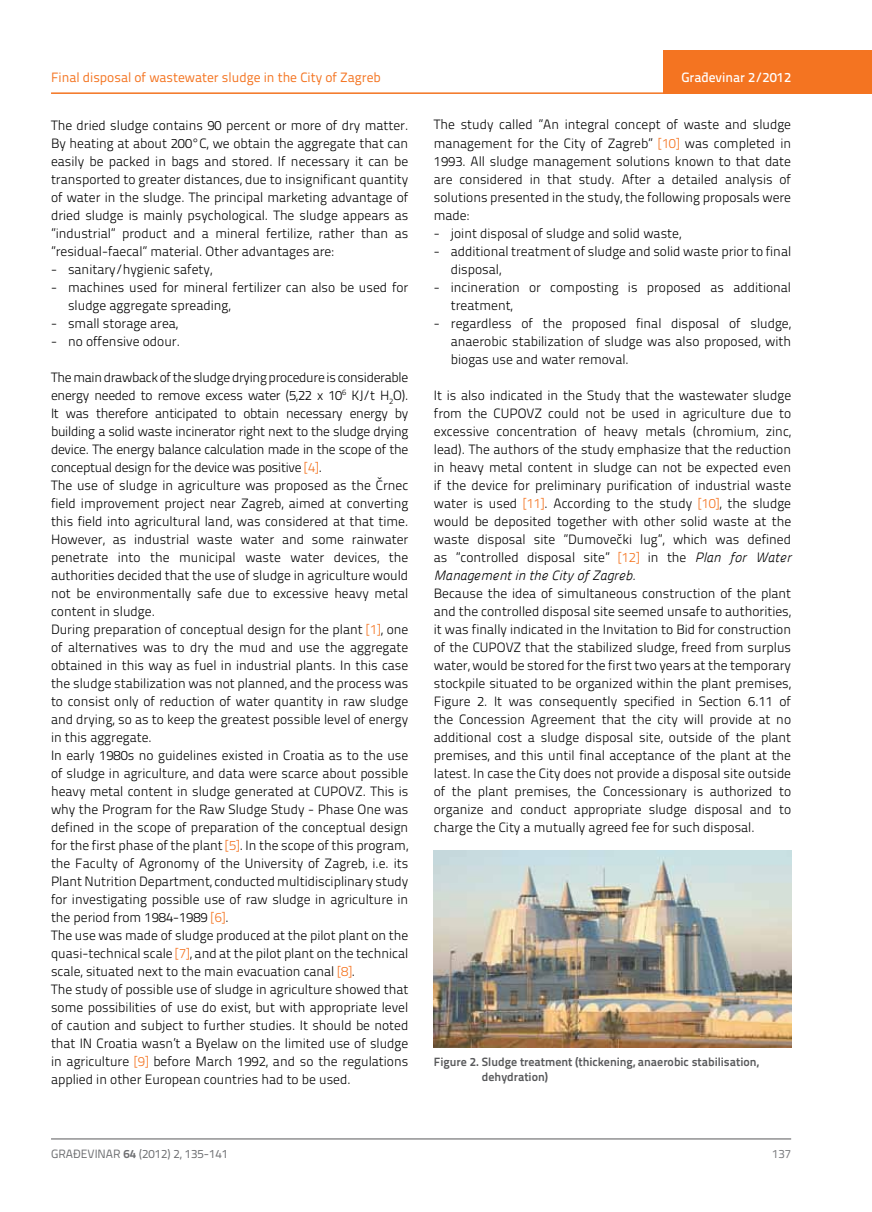
<style>
.page{position:relative;width:872px;height:1212px;background:#fff}
.page>*{position:absolute;margin:0;border:0;box-sizing:border-box;transform-origin:0 0}
.t1{font:300 13.5px/18px "Titillium Text 22 L";color:#000;text-align:justify}
.t2{font:13.5px "Titillium Text 22 L";color:#f47421}
.t3{font:italic 13.5px "Panefresco 250 wt";color:#000}
.t4{font:500 13.5px "Titillium Text 22 L";color:#fff}
.t5{font:700 12px/15px "Titillium Text 22 L";color:#58595b}
.t6{font:12px "Titillium Text 22 L";color:#6d6e71}
.t7{font:12px "Titillium Text 22 L";color:#797a7d}
.s1{color:#f47421}
.s2{font-family:"Panefresco 250 wt";font-weight:400;font-style:italic}
.s3{font-weight:700}
</style>
<div class="page">
<hr style="left:51px;top:92px;width:821px;height:2px;background:#f47421">
<div style="left:663px;top:50px;width:209px;height:44px;background:#f47421"></div>
<hr style="left:51px;top:1139px;width:740px;height:1px;background:#58595b">
<img style="left:434px;top:850px;width:357px;height:198px">
<p class="t2" style="left:51px;top:68px;width:331px">Final disposal of wastewater sludge in the City of Zagreb</p>
<p class="t4" style="left:681px;top:67px;width:111px">Građevinar 2/2012</p>
<p class="t1" style="left:51px;top:115px;width:359px">The dried sludge contains 90 percent or more of dry matter.<br>By heating at about 200°C, we obtain the aggregate that can easily be packed in bags and stored. If necessary it can be transported to greater distances, due to insignificant quantity of water in the sludge. The principal marketing advantage of dried sludge is mainly psychological. The sludge appears as ”industrial” product and a mineral fertilize, rather than as ”residual-faecal” material. Other advantages are:</p>
<p class="t1" style="left:51px;top:259px;width:163px">- sanitary/hygienic safety,</p>
<p class="t1" style="left:68px;top:277px;width:342px;text-indent:-17px">- machines used for mineral fertilizer can also be used for sludge aggregate spreading,</p>
<p class="t1" style="left:51px;top:313px;width:129px">- small storage area,</p>
<p class="t1" style="left:51px;top:331px;width:130px">- no offensive odour.</p>
<p class="t1" style="left:51px;top:367px;width:359px;text-align:left">The main drawback of the sludge drying procedure is considerable energy needed to remove excess water (5,22 x 10<sup>6</sup> KJ/t H<sub>2</sub>O).<br>It was therefore anticipated to obtain necessary energy by building a solid waste incinerator right next to the sludge drying device. The energy balance calculation made in the scope of the conceptual design for the device was positive <span class="s1">[4]</span>.<br>The use of sludge in agriculture was proposed as the Črnec field improvement project near Zagreb, aimed at converting this field into agricultural land, was considered at that time.<br>However, as industrial waste water and some rainwater penetrate into the municipal waste water devices, the authorities decided that the use of sludge in agriculture would not be environmentally safe due to excessive heavy metal content in sludge.<br>During preparation of conceptual design for the plant <span class="s1">[1]</span>, one of alternatives was to dry the mud and use the aggregate obtained in this way as fuel in industrial plants. In this case the sludge stabilization was not planned, and the process was to consist only of reduction of water quantity in raw sludge and drying, so as to keep the greatest possible level of energy in this aggregate.<br>In early 1980s no guidelines existed in Croatia as to the use of sludge in agriculture, and data were scarce about possible heavy metal content in sludge generated at CUPOVZ. This is why the Program for the Raw Sludge Study - Phase One was defined in the scope of preparation of the conceptual design for the first phase of the plant <span class="s1">[5]</span>. In the scope of this program, the Faculty of Agronomy of the University of Zagreb, i.e. its Plant Nutrition Department, conducted multidisciplinary study for investigating possible use of raw sludge in agriculture in the period from 1984-1989 <span class="s1">[6]</span>.<br>The use was made of sludge produced at the pilot plant on the quasi-technical scale <span class="s1">[7]</span>, and at the pilot plant on the technical scale, situated next to the main evacuation canal <span class="s1">[8]</span>.<br>The study of possible use of sludge in agriculture showed that some possibilities of use do exist, but with appropriate level of caution and subject to further studies. It should be noted that IN Croatia wasn’t a Byelaw on the limited use of sludge in agriculture <span class="s1">[9]</span> before March 1992, and so the regulations applied in other European countries had to be used.</p>
<p class="t1" style="left:434px;top:115px;width:359px">The study called ”An integral concept of waste and sludge management for the City of Zagreb” <span class="s1">[10]</span> was completed in 1993. All sludge management solutions known to that date are considered in that study. After a detailed analysis of solutions presented in the study, the following proposals were made:</p>
<p class="t1" style="left:434px;top:223px;width:249px">- joint disposal of sludge and solid waste,</p>
<p class="t1" style="left:451px;top:241px;width:342px;text-indent:-17px">- additional treatment of sludge and solid waste prior to final disposal,</p>
<p class="t1" style="left:451px;top:277px;width:342px;text-indent:-17px">- incineration or composting is proposed as additional treatment,</p>
<p class="t1" style="left:451px;top:313px;width:342px;text-indent:-17px">- regardless of the proposed final disposal of sludge, anaerobic stabilization of sludge was also proposed, with biogas use and water removal.</p>
<p class="t1" style="left:434px;top:385px;width:359px">It is also indicated in the Study that the wastewater sludge from the CUPOVZ could not be used in agriculture due to excessive concentration of heavy metals (chromium, zinc, lead). The authors of the study emphasize that the reduction in heavy metal content in sludge can not be expected even if the device for preliminary purification of industrial waste water is used <span class="s1">[11]</span>. According to the study <span class="s1">[10]</span>, the sludge would be deposited together with other solid waste at the waste disposal site ”Dumovečki lug”, which was defined as ”controlled disposal site” <span class="s1">[12]</span> in the <span class="s2">Plan for Water</span></p>
<p class="t3" style="left:434px;top:565px;width:204px">Management in the City of Zagreb.</p>
<p class="t1" style="left:434px;top:583px;width:359px">Because the idea of simultaneous construction of the plant and the controlled disposal site seemed unsafe to authorities, it was finally indicated in the Invitation to Bid for construction of the CUPOVZ that the stabilized sludge, freed from surplus water, would be stored for the first two years at the temporary stockpile situated to be organized within the plant premises, Figure 2. It was consequently specified in Section 6.11 of the Concession Agreement that the city will provide at no additional cost a sludge disposal site, outside of the plant premises, and this until final acceptance of the plant at the latest. In case the City does not provide a disposal site outside of the plant premises, the Concessionary is authorized to organize and conduct appropriate sludge disposal and to charge the City a mutually agreed fee for such disposal.</p>
<p class="t5" style="left:482px;top:1054px;width:278px;text-indent:-48px">Figure 2. Sludge treatment (thickening, anaerobic stabilisation, dehydration)</p>
<p class="t6" style="left:51px;top:1144px;width:179px">GRAĐEVINAR <span class="s3">64</span> (2012) 2, 135-141</p>
<p class="t7" style="left:772px;top:1144px;width:21px">137</p>
</div>
